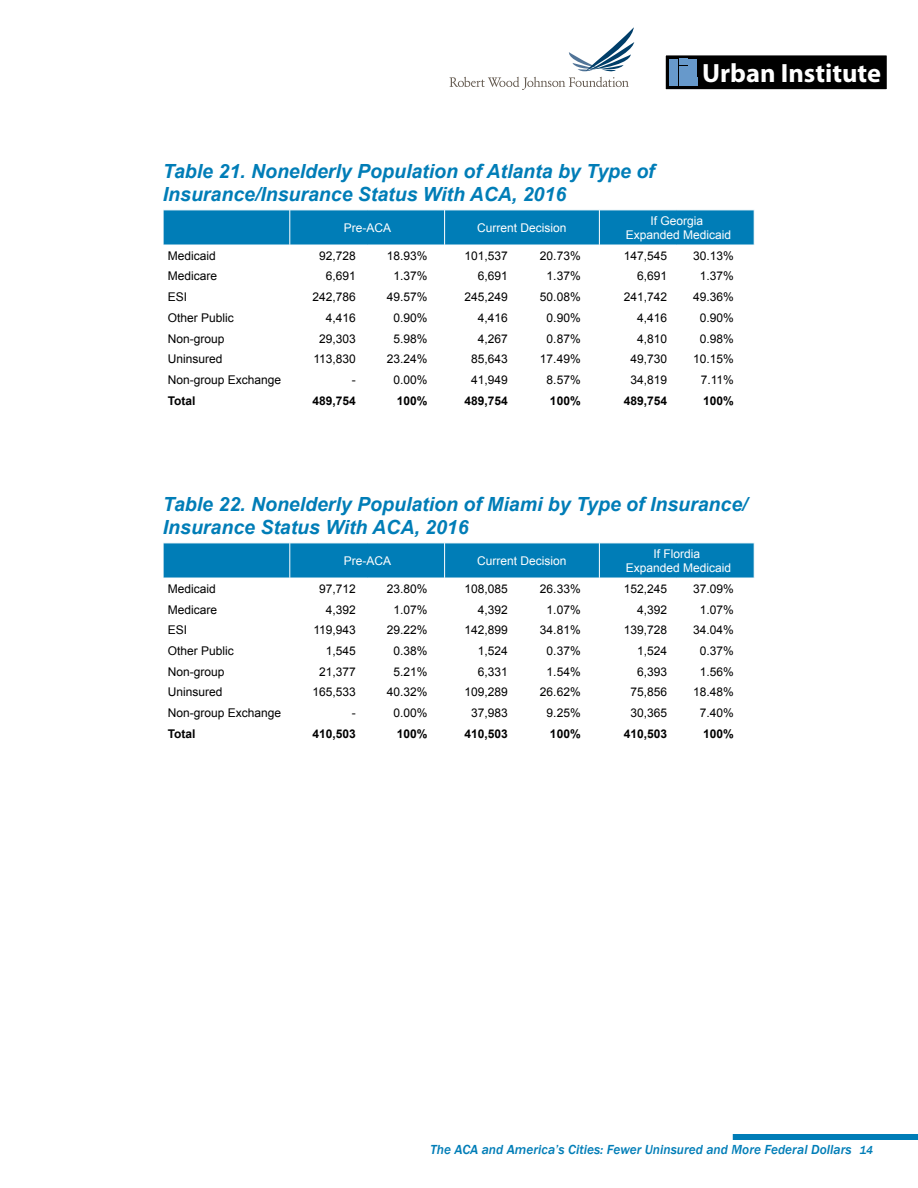
<style>
.page{position:relative;width:918px;height:1188px;background:#fff}
.page>*{position:absolute;margin:0;border:0;box-sizing:border-box;transform-origin:0 0}
.t1{font:700 26.4px "Myriad Pro";color:#fff}
.t2{font:italic 700 19.5px/23.4px "Arial";color:#007db7}
.t3{font:italic 500 13.5px "Franklin Gothic";color:#007db7}
.t4{font:12px "Arial";color:#000}
.t5{font:12px/14.4px "Arial";color:#fff;text-align:center}
.t6{font:700 12px "Arial";color:#000}
.s1{font-size:12px}
</style>
<div class="page">
<svg style="left:450px;top:27px;width:184px;height:63px"></svg>
<div style="left:665px;top:55px;width:222px;height:35px;background:#000"></div>
<div style="left:665px;top:55px;width:223px;height:35px;border:1px solid #fff"></div>
<div style="left:669px;top:59px;width:9px;height:27px;background:#6799cb"></div>
<div style="left:679px;top:59px;width:9px;height:6px;background:#6799cb"></div>
<div style="left:679px;top:66px;width:9px;height:10px;background:#6799cb"></div>
<div style="left:679px;top:77px;width:18px;height:9px;background:#6799cb"></div>
<div style="left:689px;top:59px;width:8px;height:17px;background:#6799cb"></div>
<div style="left:733px;top:1134px;width:185px;height:6px;background:#007db7"></div>
<svg style="left:163px;top:543px;width:592px;height:35px;background:#0881b9"></svg>
<svg style="left:163px;top:210px;width:592px;height:35px;background:#0881b9"></svg>
<h2 class="t2" style="left:163px;top:160px;width:493px">Table 21. Nonelderly Population of Atlanta by Type of<br>Insurance/Insurance Status With ACA, 2016</h2>
<h1 class="t1" style="left:702px;top:56px;width:180px">Urban Institute</h1>
<p class="t5" style="left:344px;top:221px;width:49px">Pre-ACA</p>
<p class="t5" style="left:477px;top:221px;width:91px">Current Decision</p>
<p class="t5" style="left:626px;top:213px;width:107px">If Georgia<br>Expanded Medicaid</p>
<p class="t4" style="left:168px;top:248px;width:50px">Medicaid</p>
<p class="t4" style="left:319px;top:248px;width:38px">92,728</p>
<p class="t4" style="left:387px;top:248px;width:42px">18.93%</p>
<p class="t4" style="left:464px;top:248px;width:45px">101,537</p>
<p class="t4" style="left:540px;top:248px;width:42px">20.73%</p>
<p class="t4" style="left:624px;top:248px;width:45px">147,545</p>
<p class="t4" style="left:693px;top:248px;width:42px">30.13%</p>
<p class="t4" style="left:168px;top:268px;width:51px">Medicare</p>
<p class="t4" style="left:326px;top:268px;width:32px">6,691</p>
<p class="t4" style="left:393px;top:268px;width:36px">1.37%</p>
<p class="t4" style="left:478px;top:268px;width:32px">6,691</p>
<p class="t4" style="left:547px;top:268px;width:36px">1.37%</p>
<p class="t4" style="left:637px;top:268px;width:32px">6,691</p>
<p class="t4" style="left:700px;top:268px;width:36px">1.37%</p>
<p class="t4" style="left:168px;top:289px;width:21px">ESI</p>
<p class="t4" style="left:313px;top:289px;width:45px">242,786</p>
<p class="t4" style="left:387px;top:289px;width:42px">49.57%</p>
<p class="t4" style="left:464px;top:289px;width:45px">245,249</p>
<p class="t4" style="left:540px;top:289px;width:42px">50.08%</p>
<p class="t4" style="left:624px;top:289px;width:45px">241,742</p>
<p class="t4" style="left:693px;top:289px;width:42px">49.36%</p>
<p class="t4" style="left:168px;top:310px;width:68px">Other Public</p>
<p class="t4" style="left:326px;top:310px;width:32px">4,416</p>
<p class="t4" style="left:393px;top:310px;width:36px">0.90%</p>
<p class="t4" style="left:478px;top:310px;width:32px">4,416</p>
<p class="t4" style="left:547px;top:310px;width:36px">0.90%</p>
<p class="t4" style="left:637px;top:310px;width:32px">4,416</p>
<p class="t4" style="left:700px;top:310px;width:36px">0.90%</p>
<p class="t4" style="left:168px;top:331px;width:58px">Non-group</p>
<p class="t4" style="left:319px;top:331px;width:38px">29,303</p>
<p class="t4" style="left:393px;top:331px;width:36px">5.98%</p>
<p class="t4" style="left:478px;top:331px;width:32px">4,267</p>
<p class="t4" style="left:547px;top:331px;width:36px">0.87%</p>
<p class="t4" style="left:637px;top:331px;width:32px">4,810</p>
<p class="t4" style="left:700px;top:331px;width:36px">0.98%</p>
<p class="t4" style="left:168px;top:351px;width:56px">Uninsured</p>
<p class="t4" style="left:313px;top:351px;width:44px">113,830</p>
<p class="t4" style="left:387px;top:351px;width:42px">23.24%</p>
<p class="t4" style="left:471px;top:351px;width:38px">85,643</p>
<p class="t4" style="left:540px;top:351px;width:42px">17.49%</p>
<p class="t4" style="left:630px;top:351px;width:38px">49,730</p>
<p class="t4" style="left:693px;top:351px;width:42px">10.15%</p>
<p class="t4" style="left:168px;top:372px;width:115px">Non-group Exchange</p>
<p class="t4" style="left:352px;top:372px;width:5px">-</p>
<p class="t4" style="left:393px;top:372px;width:36px">0.00%</p>
<p class="t4" style="left:471px;top:372px;width:38px">41,949</p>
<p class="t4" style="left:547px;top:372px;width:36px">8.57%</p>
<p class="t4" style="left:630px;top:372px;width:38px">34,819</p>
<p class="t4" style="left:701px;top:372px;width:35px">7.11%</p>
<p class="t6" style="left:168px;top:393px;width:29px">Total</p>
<p class="t6" style="left:313px;top:393px;width:45px">489,754</p>
<p class="t6" style="left:397px;top:393px;width:32px">100%</p>
<p class="t6" style="left:464px;top:393px;width:45px">489,754</p>
<p class="t6" style="left:550px;top:393px;width:32px">100%</p>
<p class="t6" style="left:624px;top:393px;width:45px">489,754</p>
<p class="t6" style="left:703px;top:393px;width:32px">100%</p>
<h2 class="t2" style="left:163px;top:493px;width:586px">Table 22. Nonelderly Population of Miami by Type of Insurance/<br>Insurance Status With ACA, 2016</h2>
<p class="t5" style="left:344px;top:554px;width:49px">Pre-ACA</p>
<p class="t5" style="left:477px;top:554px;width:91px">Current Decision</p>
<p class="t5" style="left:626px;top:546px;width:107px">If Flordia<br>Expanded Medicaid</p>
<p class="t4" style="left:168px;top:581px;width:50px">Medicaid</p>
<p class="t4" style="left:319px;top:581px;width:38px">97,712</p>
<p class="t4" style="left:387px;top:581px;width:42px">23.80%</p>
<p class="t4" style="left:464px;top:581px;width:45px">108,085</p>
<p class="t4" style="left:540px;top:581px;width:42px">26.33%</p>
<p class="t4" style="left:624px;top:581px;width:45px">152,245</p>
<p class="t4" style="left:693px;top:581px;width:42px">37.09%</p>
<p class="t4" style="left:168px;top:601px;width:51px">Medicare</p>
<p class="t4" style="left:326px;top:601px;width:32px">4,392</p>
<p class="t4" style="left:393px;top:601px;width:36px">1.07%</p>
<p class="t4" style="left:478px;top:601px;width:32px">4,392</p>
<p class="t4" style="left:547px;top:601px;width:36px">1.07%</p>
<p class="t4" style="left:637px;top:601px;width:32px">4,392</p>
<p class="t4" style="left:700px;top:601px;width:36px">1.07%</p>
<p class="t4" style="left:168px;top:622px;width:21px">ESI</p>
<p class="t4" style="left:313px;top:622px;width:44px">119,943</p>
<p class="t4" style="left:387px;top:622px;width:42px">29.22%</p>
<p class="t4" style="left:464px;top:622px;width:45px">142,899</p>
<p class="t4" style="left:540px;top:622px;width:42px">34.81%</p>
<p class="t4" style="left:624px;top:622px;width:45px">139,728</p>
<p class="t4" style="left:693px;top:622px;width:42px">34.04%</p>
<p class="t4" style="left:168px;top:643px;width:68px">Other Public</p>
<p class="t4" style="left:326px;top:643px;width:32px">1,545</p>
<p class="t4" style="left:393px;top:643px;width:36px">0.38%</p>
<p class="t4" style="left:478px;top:643px;width:32px">1,524</p>
<p class="t4" style="left:547px;top:643px;width:36px">0.37%</p>
<p class="t4" style="left:637px;top:643px;width:32px">1,524</p>
<p class="t4" style="left:700px;top:643px;width:36px">0.37%</p>
<p class="t4" style="left:168px;top:664px;width:58px">Non-group</p>
<p class="t4" style="left:319px;top:664px;width:38px">21,377</p>
<p class="t4" style="left:393px;top:664px;width:36px">5.21%</p>
<p class="t4" style="left:478px;top:664px;width:32px">6,331</p>
<p class="t4" style="left:547px;top:664px;width:36px">1.54%</p>
<p class="t4" style="left:637px;top:664px;width:32px">6,393</p>
<p class="t4" style="left:700px;top:664px;width:36px">1.56%</p>
<p class="t4" style="left:168px;top:684px;width:56px">Uninsured</p>
<p class="t4" style="left:313px;top:684px;width:45px">165,533</p>
<p class="t4" style="left:387px;top:684px;width:42px">40.32%</p>
<p class="t4" style="left:464px;top:684px;width:45px">109,289</p>
<p class="t4" style="left:540px;top:684px;width:42px">26.62%</p>
<p class="t4" style="left:630px;top:684px;width:38px">75,856</p>
<p class="t4" style="left:693px;top:684px;width:42px">18.48%</p>
<p class="t4" style="left:168px;top:705px;width:115px">Non-group Exchange</p>
<p class="t4" style="left:352px;top:705px;width:5px">-</p>
<p class="t4" style="left:393px;top:705px;width:36px">0.00%</p>
<p class="t4" style="left:471px;top:705px;width:38px">37,983</p>
<p class="t4" style="left:547px;top:705px;width:36px">9.25%</p>
<p class="t4" style="left:630px;top:705px;width:38px">30,365</p>
<p class="t4" style="left:700px;top:705px;width:36px">7.40%</p>
<p class="t6" style="left:168px;top:726px;width:29px">Total</p>
<p class="t6" style="left:313px;top:726px;width:45px">410,503</p>
<p class="t6" style="left:397px;top:726px;width:32px">100%</p>
<p class="t6" style="left:464px;top:726px;width:45px">410,503</p>
<p class="t6" style="left:550px;top:726px;width:32px">100%</p>
<p class="t6" style="left:624px;top:726px;width:45px">410,503</p>
<p class="t6" style="left:703px;top:726px;width:32px">100%</p>
<p class="t3" style="left:431px;top:1141px;width:444px">The ACA and America’s Cities: Fewer Uninsured and More Federal Dollars <span class="s1">14</span></p>
</div>
